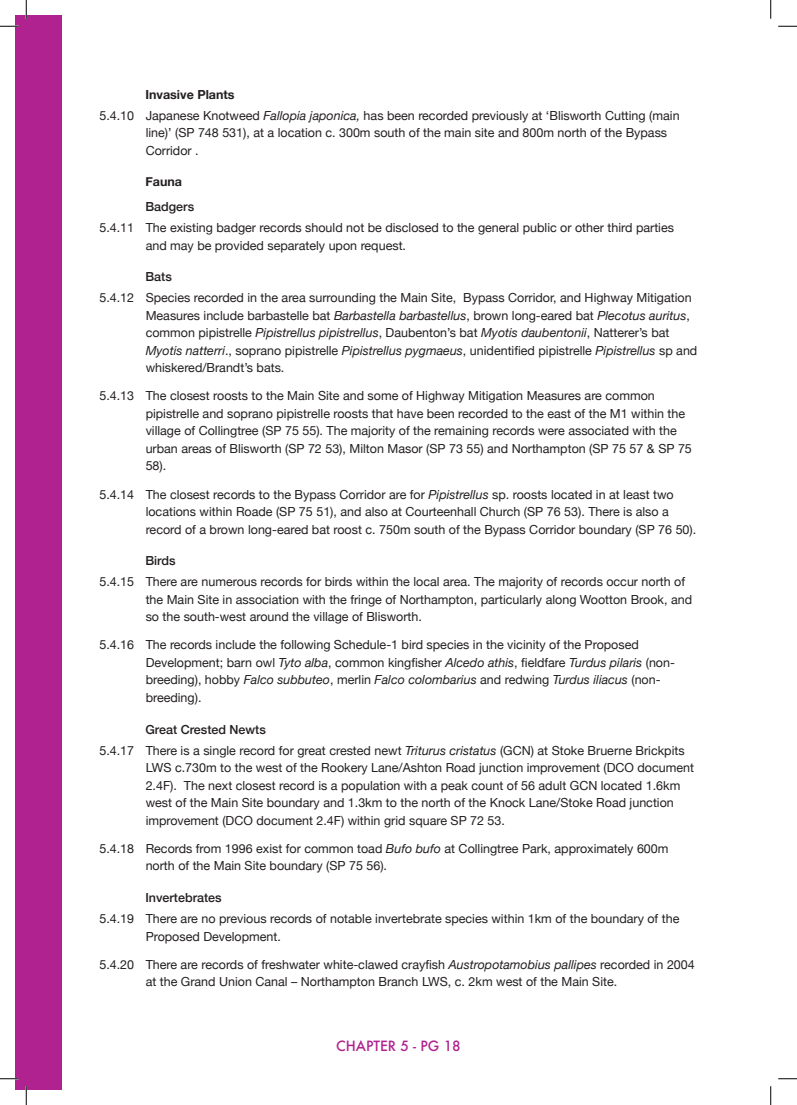
<style>
.page{position:relative;width:797px;height:1105px;background:#fff}
.page>*{position:absolute;margin:0;border:0;box-sizing:border-box;transform-origin:0 0}
.t1{font:500 13.75px "Futura";color:#af228f}
.t2{font:12.5px/17.5px "Helvetica Neue";color:#231f20}
.SUB_HEAD{font:500 12.5px "Helvetica Neue";color:#231f20}
.BOLD_TITLES{font:700 12.5px "Helvetica Neue";color:#231f20}
.s1{font-style:italic}
</style>
<div class="page">
<div style="left:16px;top:16px;width:46px;height:1073px;background:#af228f"></div>
<svg style="left:0;top:25px;width:19px;height:2px"></svg>
<svg style="left:778px;top:25px;width:19px;height:2px"></svg>
<svg style="left:0;top:1078px;width:19px;height:1px"></svg>
<svg style="left:778px;top:1078px;width:19px;height:1px"></svg>
<svg style="left:25px;top:0;width:2px;height:19px"></svg>
<svg style="left:25px;top:1086px;width:2px;height:19px"></svg>
<svg style="left:770px;top:0;width:1px;height:19px"></svg>
<svg style="left:770px;top:1086px;width:1px;height:19px"></svg>
<p class="BOLD_TITLES" style="left:145px;top:84px;width:91px">Invasive Plants</p>
<p class="t2" style="left:146px;top:107px;width:535px;text-indent:-46px">5.4.10 Japanese Knotweed <span class="s1">Fallopia japonica,</span> has been recorded previously at ‘Blisworth Cutting (main line)’ (SP 748 531), at a location c. 300m south of the main site and 800m north of the Bypass<br>Corridor .</p>
<p class="BOLD_TITLES" style="left:145px;top:172px;width:38px">Fauna</p>
<p class="SUB_HEAD" style="left:145px;top:196px;width:50px">Badgers</p>
<p class="t2" style="left:146px;top:220px;width:530px;text-indent:-46px">5.4.11 The existing badger records should not be disclosed to the general public or other third parties and may be provided separately upon request.</p>
<p class="SUB_HEAD" style="left:145px;top:267px;width:28px">Bats</p>
<p class="t2" style="left:146px;top:290px;width:553px;text-indent:-46px">5.4.12 Species recorded in the area surrounding the Main Site, Bypass Corridor, and Highway Mitigation Measures include barbastelle bat <span class="s1">Barbastella barbastellus</span>, brown long-eared bat <span class="s1">Plecotus auritus</span>, common pipistrelle <span class="s1">Pipistrellus pipistrellus</span>, Daubenton’s bat <span class="s1">Myotis daubentonii</span>, Natterer’s bat <span class="s1">Myotis natterri</span>., soprano pipistrelle <span class="s1">Pipistrellus pygmaeus</span>, unidentified pipistrelle <span class="s1">Pipistrellus</span> sp and whiskered/Brandt’s bats.</p>
<p class="t2" style="left:146px;top:388px;width:547px;text-indent:-46px">5.4.13 The closest roosts to the Main Site and some of Highway Mitigation Measures are common pipistrelle and soprano pipistrelle roosts that have been recorded to the east of the M1 within the village of Collingtree (SP 75 55). The majority of the remaining records were associated with the urban areas of Blisworth (SP 72 53), Milton Masor (SP 73 55) and Northampton (SP 75 57 &amp; SP 75<br>58).</p>
<p class="t2" style="left:146px;top:486px;width:552px;text-indent:-46px">5.4.14 The closest records to the Bypass Corridor are for <span class="s1">Pipistrellus</span> sp. roosts located in at least two locations within Roade (SP 75 51), and also at Courteenhall Church (SP 76 53). There is also a record of a brown long-eared bat roost c. 750m south of the Bypass Corridor boundary (SP 76 50).</p>
<p class="SUB_HEAD" style="left:145px;top:551px;width:32px">Birds</p>
<p class="t2" style="left:146px;top:574px;width:548px;text-indent:-46px">5.4.15 There are numerous records for birds within the local area. The majority of records occur north of the Main Site in association with the fringe of Northampton, particularly along Wootton Brook, and so the south-west around the village of Blisworth.</p>
<p class="t2" style="left:146px;top:637px;width:531px;text-indent:-46px">5.4.16 The records include the following Schedule-1 bird species in the vicinity of the Proposed Development; barn owl <span class="s1">Tyto alba</span>, common kingfisher <span class="s1">Alcedo athis</span>, fieldfare <span class="s1">Turdus pilaris</span> (non&shy;breeding), hobby <span class="s1">Falco subbuteo</span>, merlin <span class="s1">Falco colombarius</span> and redwing <span class="s1">Turdus iliacus</span> (non&shy;breeding).</p>
<p class="SUB_HEAD" style="left:145px;top:719px;width:122px">Great Crested Newts</p>
<p class="t2" style="left:146px;top:742px;width:550px;text-indent:-46px">5.4.17 There is a single record for great crested newt <span class="s1">Triturus cristatus</span> (GCN) at Stoke Bruerne Brickpits LWS c.730m to the west of the Rookery Lane/Ashton Road junction improvement (DCO document 2.4F). The next closest record is a population with a peak count of 56 adult GCN located 1.6km west of the Main Site boundary and 1.3km to the north of the Knock Lane/Stoke Road junction improvement (DCO document 2.4F) within grid square SP 72 53.</p>
<p class="t2" style="left:146px;top:840px;width:524px;text-indent:-46px">5.4.18 Records from 1996 exist for common toad <span class="s1">Bufo bufo</span> at Collingtree Park, approximately 600m north of the Main Site boundary (SP 75 56).</p>
<p class="SUB_HEAD" style="left:145px;top:887px;width:78px">Invertebrates</p>
<p class="t2" style="left:146px;top:910px;width:535px;text-indent:-46px">5.4.19 There are no previous records of notable invertebrate species within 1km of the boundary of the<br>Proposed Development.</p>
<p class="t2" style="left:146px;top:956px;width:550px;text-indent:-46px">5.4.20 There are records of freshwater white-clawed crayfish <span class="s1">Austropotamobius pallipes</span> recorded in 2004 at the Grand Union Canal – Northampton Branch LWS, c. 2km west of the Main Site.</p>
<p class="t1" style="left:336px;top:1037px;width:126px">CHAPTER 5 - PG 18</p>
</div>
